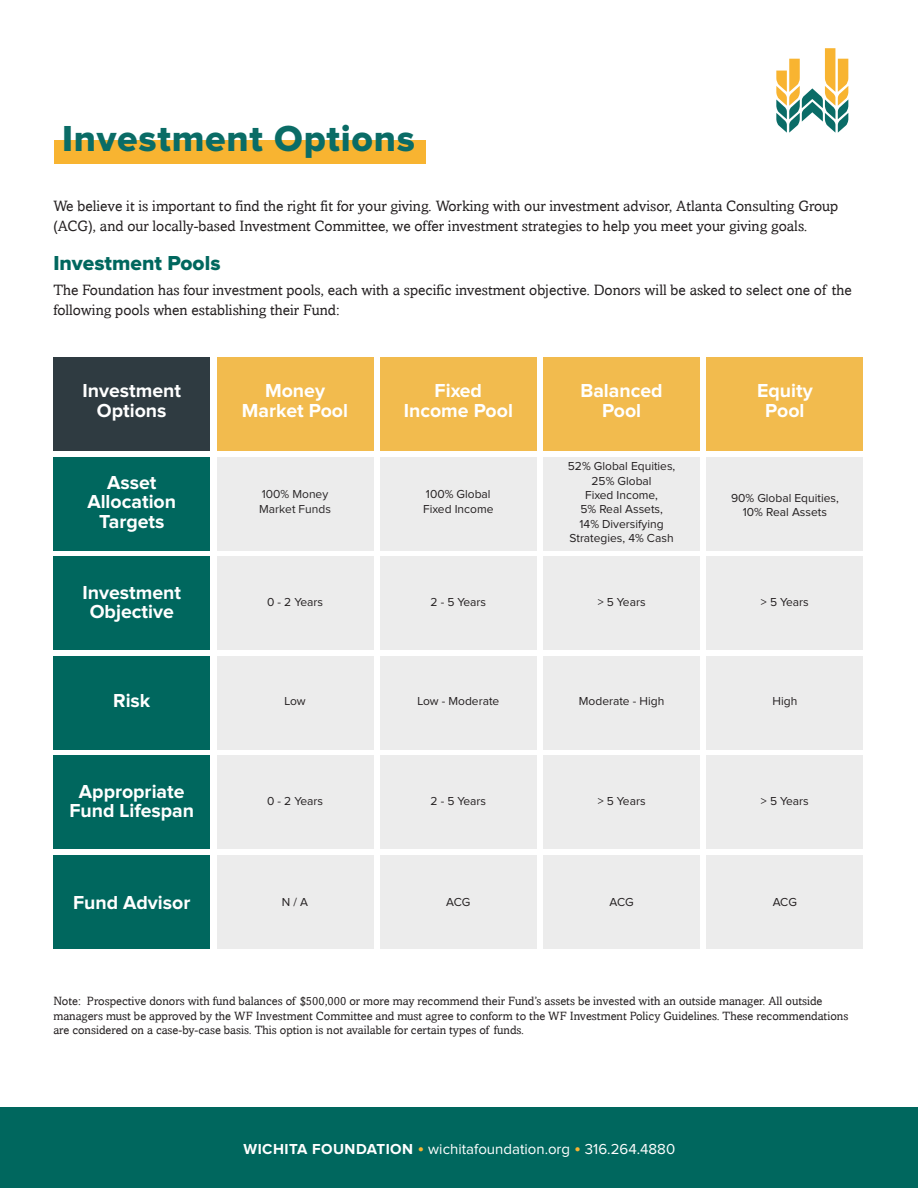
<style>
.page{position:relative;width:918px;height:1188px;background:#fff}
.page>*{position:absolute;margin:0;border:0;box-sizing:border-box;transform-origin:0 0}
.t1{font:37.5px "Proxima Nova Extrabld";letter-spacing:.02em;color:#0a6c66}
.t2{font:21px "Proxima Nova Extrabld";color:#00675e}
.t3{font:700 19.5px/19.5px "Proxima Nova";color:#fff;text-align:center}
.t4{font:15px/19.5px "Amasis";color:#231f20}
.t5{font:15px "Proxima Nova";color:#fff}
.t6{font:12px/14.4px "Amasis";color:#231f20}
.t7{font:12px/14.4px "Proxima Nova";color:#231f20}
.s1{font-weight:700}
.s2{font-size:19.5px;color:#f8b431}
</style>
<div class="page">
<div style="left:1px;top:1108px;width:917px;height:80px;background:#00675e"></div>
<div style="left:380px;top:457px;width:157px;height:93px;background:#ececec"></div>
<div style="left:543px;top:457px;width:157px;height:93px;background:#ececec"></div>
<div style="left:380px;top:557px;width:157px;height:93px;background:#ececec"></div>
<div style="left:217px;top:557px;width:156px;height:93px;background:#ececec"></div>
<div style="left:706px;top:557px;width:157px;height:93px;background:#ececec"></div>
<div style="left:543px;top:557px;width:157px;height:93px;background:#ececec"></div>
<div style="left:217px;top:855px;width:156px;height:93px;background:#ececec"></div>
<div style="left:380px;top:855px;width:157px;height:93px;background:#ececec"></div>
<div style="left:543px;top:855px;width:157px;height:93px;background:#ececec"></div>
<div style="left:706px;top:855px;width:157px;height:93px;background:#ececec"></div>
<div style="left:217px;top:756px;width:156px;height:93px;background:#ececec"></div>
<div style="left:380px;top:756px;width:157px;height:93px;background:#ececec"></div>
<div style="left:543px;top:756px;width:157px;height:93px;background:#ececec"></div>
<div style="left:706px;top:756px;width:157px;height:93px;background:#ececec"></div>
<div style="left:217px;top:656px;width:156px;height:93px;background:#ececec"></div>
<div style="left:380px;top:656px;width:157px;height:93px;background:#ececec"></div>
<div style="left:543px;top:656px;width:157px;height:93px;background:#ececec"></div>
<div style="left:706px;top:656px;width:157px;height:93px;background:#ececec"></div>
<div style="left:706px;top:457px;width:157px;height:93px;background:#ececec"></div>
<div style="left:53px;top:357px;width:157px;height:94px;background:#2f3b41"></div>
<div style="left:217px;top:357px;width:156px;height:94px;background:#f2bb4e"></div>
<div style="left:380px;top:357px;width:157px;height:94px;background:#f2bb4e"></div>
<div style="left:543px;top:357px;width:157px;height:94px;background:#f2bb4e"></div>
<div style="left:706px;top:357px;width:157px;height:94px;background:#f2bb4e"></div>
<div style="left:53px;top:457px;width:157px;height:93px;background:#00675e"></div>
<div style="left:53px;top:557px;width:157px;height:93px;background:#00675e"></div>
<div style="left:53px;top:656px;width:157px;height:93px;background:#00675e"></div>
<div style="left:53px;top:756px;width:157px;height:93px;background:#00675e"></div>
<div style="left:53px;top:855px;width:157px;height:93px;background:#00675e"></div>
<div style="left:217px;top:457px;width:156px;height:93px;background:#ececec"></div>
<div style="left:54px;top:140px;width:371px;height:23px;background:#f8b431"></div>
<svg style="left:776px;top:48px;width:72px;height:85px"></svg>
<h1 class="t1" style="left:62px;top:122px;width:354px">Investment Options</h1>
<p class="t4" style="left:53px;top:196px;width:786px">We believe it is important to find the right fit for your giving. Working with our investment advisor, Atlanta Consulting Group (ACG), and our locally-based Investment Committee, we offer investment strategies to help you meet your giving goals.</p>
<h2 class="t2" style="left:53px;top:253px;width:169px">Investment Pools</h2>
<p class="t4" style="left:53px;top:280px;width:800px">The Foundation has four investment pools, each with a specific investment objective. Donors will be asked to select one of the following pools when establishing their Fund:</p>
<h3 class="t3" style="left:82px;top:382px;width:100px">Investment<br>Options</h3>
<h3 class="t3" style="left:87px;top:473px;width:90px">Asset<br>Allocation<br>Targets</h3>
<h3 class="t3" style="left:82px;top:583px;width:100px">Investment<br>Objective</h3>
<h3 class="t3" style="left:242px;top:382px;width:108px">Money<br>Market Pool</h3>
<h3 class="t3" style="left:404px;top:382px;width:111px">Fixed<br>Income Pool</h3>
<h3 class="t3" style="left:580px;top:382px;width:84px">Balanced<br>Pool</h3>
<h3 class="t3" style="left:757px;top:382px;width:57px">Equity<br>Pool</h3>
<p class="t7" style="left:259px;top:488px;width:73px">100% Money<br>Market Funds</p>
<p class="t7" style="left:423px;top:488px;width:72px">100% Global<br>Fixed Income</p>
<p class="t7" style="left:568px;top:460px;width:109px;text-align:center">52% Global Equities,<br>25% Global<br>Fixed Income,<br>5% Real Assets,<br>14% Diversifying<br>Strategies, 4% Cash</p>
<p class="t7" style="left:731px;top:491px;width:109px;text-align:center">90% Global Equities,<br>10% Real Assets</p>
<p class="t7" style="left:267px;top:595px;width:57px">0 - 2 Years</p>
<p class="t7" style="left:431px;top:595px;width:57px">2 - 5 Years</p>
<p class="t7" style="left:598px;top:595px;width:49px">&gt; 5 Years</p>
<p class="t7" style="left:761px;top:595px;width:49px">&gt; 5 Years</p>
<h3 class="t3" style="left:113px;top:691px;width:39px">Risk</h3>
<p class="t7" style="left:284px;top:695px;width:23px">Low</p>
<p class="t7" style="left:417px;top:695px;width:83px">Low - Moderate</p>
<p class="t7" style="left:579px;top:695px;width:87px">Moderate - High</p>
<p class="t7" style="left:773px;top:695px;width:26px">High</p>
<h3 class="t3" style="left:69px;top:783px;width:126px">Appropriate<br>Fund Lifespan</h3>
<h3 class="t3" style="left:73px;top:894px;width:119px">Fund Advisor</h3>
<p class="t7" style="left:267px;top:794px;width:57px">0 - 2 Years</p>
<p class="t7" style="left:431px;top:794px;width:57px">2 - 5 Years</p>
<p class="t7" style="left:598px;top:794px;width:49px">&gt; 5 Years</p>
<p class="t7" style="left:761px;top:794px;width:49px">&gt; 5 Years</p>
<p class="t7" style="left:282px;top:896px;width:28px">N / A</p>
<p class="t7" style="left:446px;top:896px;width:26px">ACG</p>
<p class="t7" style="left:610px;top:896px;width:26px">ACG</p>
<p class="t7" style="left:773px;top:896px;width:26px">ACG</p>
<p class="t6" style="left:53px;top:994px;width:797px">Note: Prospective donors with fund balances of $500,000 or more may recommend their Fund’s assets be invested with an outside manager. All outside managers must be approved by the WF Investment Committee and must agree to conform to the WF Investment Policy Guidelines. These recommendations are considered on a case-by-case basis. This option is not available for certain types of funds.</p>
<p class="t5" style="left:244px;top:1142px;width:433px"><span class="s1">WICHITA FOUNDATION</span> <span class="s2">•</span> wichitafoundation.org <span class="s2">•</span> 316.264.4880</p>
</div>
